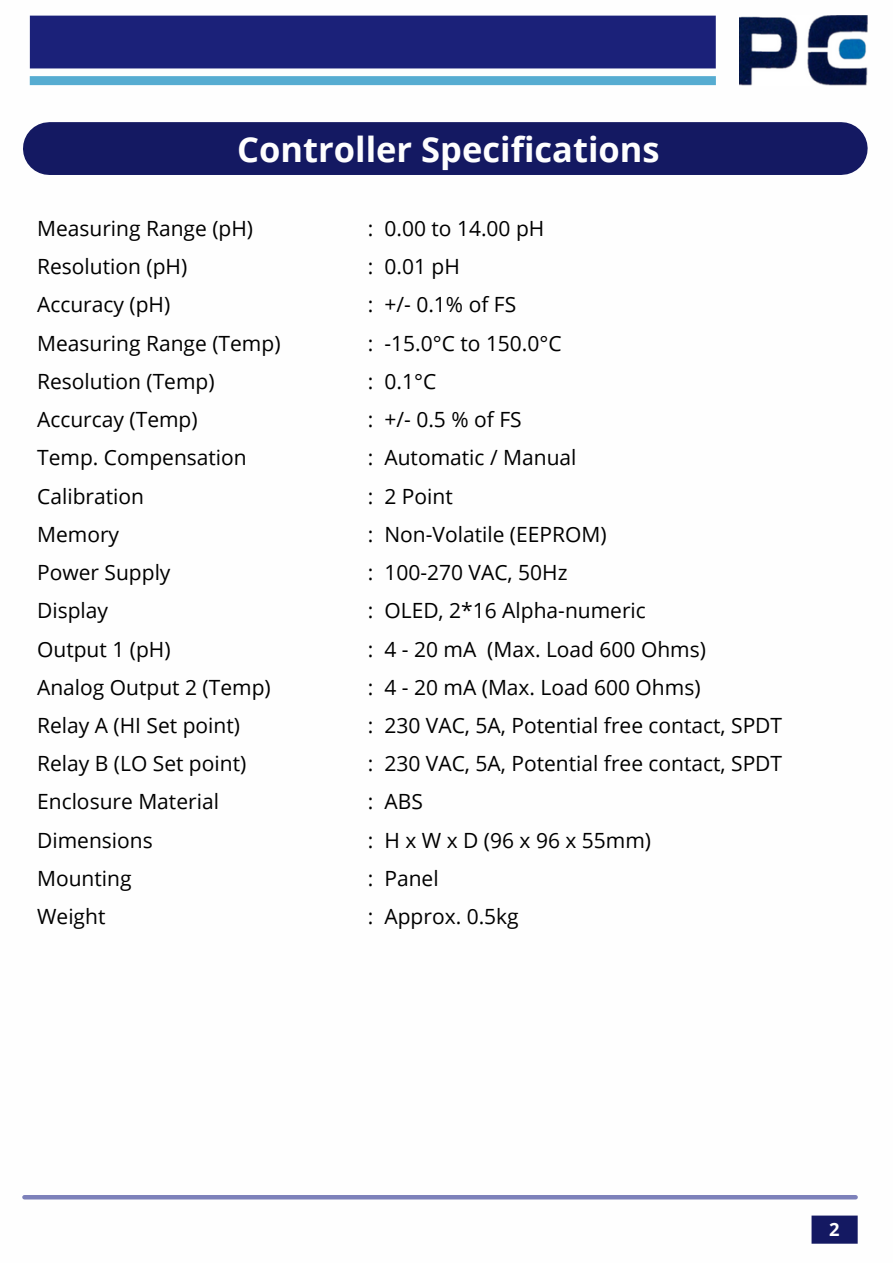
<style>
.page{position:relative;width:893px;height:1264px;background:#fff}
.page>*{position:absolute;margin:0;border:0;box-sizing:border-box;transform-origin:0 0}
.t1{font:700 34.5px "Open Sans";color:#fefefe}
.t2{font:21px/38.2px "Open Sans";color:#000}
.t3{font:700 18.3px "Open Sans";color:#fefefe}
</style>
<div class="page">
<div style="left:30px;top:16px;width:685px;height:52px;background:#1b2179"></div>
<div style="left:30px;top:76px;width:685px;height:9px;background:#56acd1"></div>
<img style="left:739px;top:16px;width:128px;height:69px">
<div style="left:24px;top:1194px;width:831px;height:5px;background:#7d81ba"></div>
<div style="left:811px;top:1215px;width:46px;height:28px;background:#141962"></div>
<div style="left:49px;top:122px;width:792px;height:53px;background:#141962"></div>
<h1 class="t1" style="left:237px;top:125px;width:424px">Controller Specifications</h1>
<p class="t2" style="left:37px;top:209px;width:245px">Measuring Range (pH)<br>Resolution (pH)<br>Accuracy (pH)<br>Measuring Range (Temp)<br>Resolution (Temp)<br>Accurcay (Temp)<br>Temp. Compensation<br>Calibration<br>Memory<br>Power Supply<br>Display<br>Output 1 (pH)<br>Analog Output 2 (Temp)<br>Relay A (HI Set point)<br>Relay B (LO Set point)<br>Enclosure Material<br>Dimensions<br>Mounting<br>Weight</p>
<p class="t2" style="left:368px;top:209px;width:415px">: 0.00 to 14.00 pH<br>: 0.01 pH<br>: +/- 0.1% of FS<br>: -15.0°C to 150.0°C<br>: 0.1°C<br>: +/- 0.5 % of FS<br>: Automatic / Manual<br>: 2 Point<br>: Non-Volatile (EEPROM)<br>: 100-270 VAC, 50Hz<br>: OLED, 2*16 Alpha-numeric<br>: 4 - 20 mA (Max. Load 600 Ohms)<br>: 4 - 20 mA (Max. Load 600 Ohms)<br>: 230 VAC, 5A, Potential free contact, SPDT : 230 VAC, 5A, Potential free contact, SPDT : ABS<br>: HxWxD(96x96x55mm)<br>: Panel<br>: Approx. 0.5kg</p>
<p class="t3" style="left:829px;top:1216px;width:12px">2</p>
</div>
